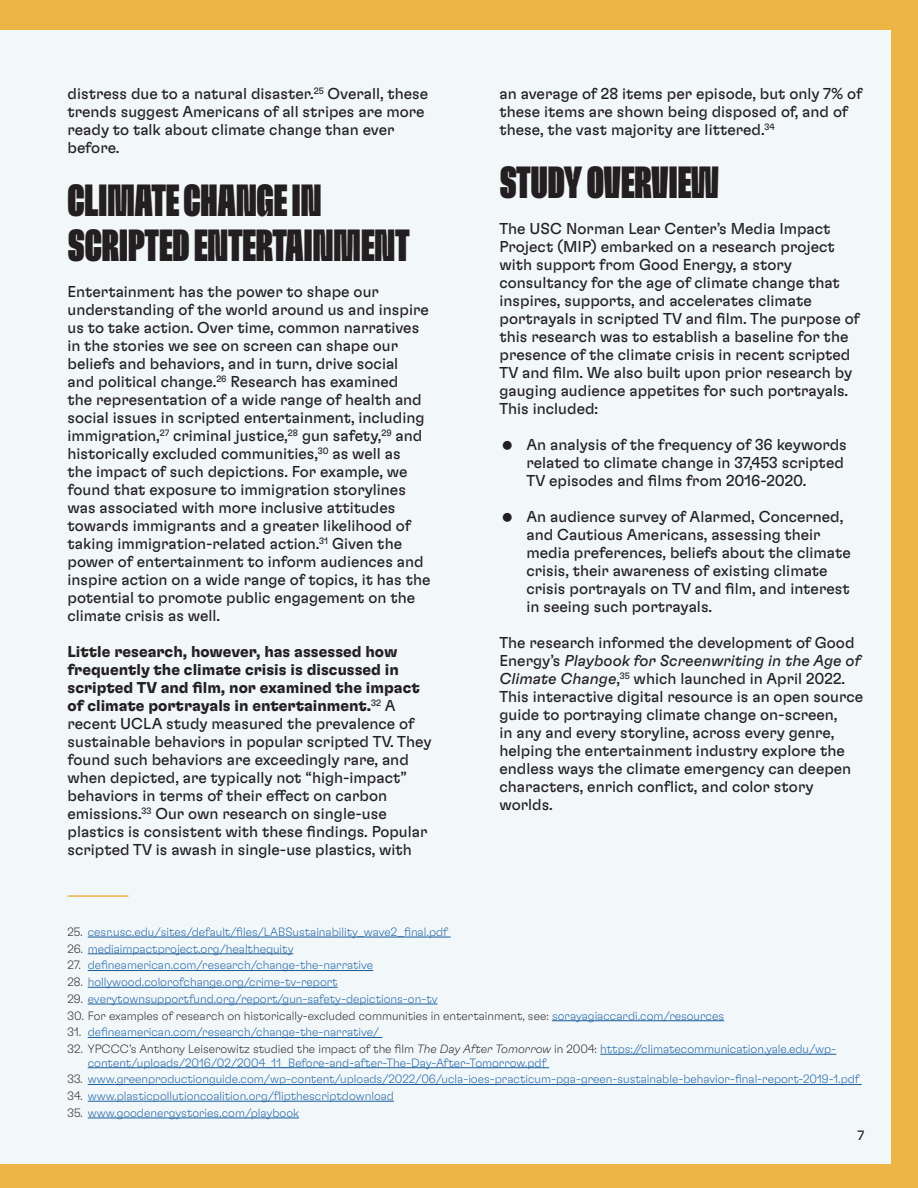
<style>
.page{position:relative;width:918px;height:1188px;background:#ecb545}
.page>*{position:absolute;margin:0;border:0;box-sizing:border-box;transform-origin:0 0}
.t1{font:45px "GT Flexa X Cm Bl";letter-spacing:-.01em;color:#231f20}
.t2{font:15.75px/18px "GT Flexa";color:#231f20}
.t3{font:13.5px "GT Flexa";color:#231f20}
.t4{font:100 12px/13.5px "GT Flexa";color:#175d9e}
.t5{font:100 12px "GT Flexa";color:#231f20}
.s1{font-weight:700}
.s2{font-style:italic}
.s3{color:#231f20}
.s4{color:#175d9e}
.s5{font-style:italic;color:#231f20}
</style>
<div class="page">
<div style="left:1px;top:30px;width:890px;height:1134px;background:#f2f7fa"></div>
<hr style="left:88px;top:937px;width:363px;height:1px;background:#175d9e">
<hr style="left:88px;top:953px;width:205px;height:1px;background:#175d9e">
<hr style="left:88px;top:970px;width:285px;height:1px;background:#175d9e">
<hr style="left:88px;top:987px;width:250px;height:1px;background:#175d9e">
<hr style="left:88px;top:1004px;width:349px;height:1px;background:#175d9e">
<hr style="left:552px;top:1020px;width:172px;height:1px;background:#175d9e">
<hr style="left:88px;top:1037px;width:294px;height:1px;background:#175d9e">
<hr style="left:600px;top:1054px;width:236px;height:1px;background:#175d9e">
<hr style="left:88px;top:1067px;width:461px;height:1px;background:#175d9e">
<hr style="left:88px;top:1084px;width:774px;height:1px;background:#175d9e">
<hr style="left:88px;top:1101px;width:306px;height:1px;background:#175d9e">
<hr style="left:88px;top:1118px;width:211px;height:1px;background:#175d9e">
<hr style="left:68px;top:895px;width:61px;height:2px;background:#ecb545">
<p class="t2" style="left:68px;top:84px;width:362px">distress due to a natural disaster.<sup>25</sup> Overall, these trends suggest Americans of all stripes are more ready to talk about climate change than ever before.</p>
<p class="t1" style="left:68px;top:173px;width:256px">CLIMATE CHANGE IN</p>
<p class="t1" style="left:68px;top:218px;width:344px">SCRIPTED ENTERTAINMENT</p>
<p class="t2" style="left:68px;top:282px;width:364px">Entertainment has the power to shape our understanding of the world around us and inspire us to take action. Over time, common narratives in the stories we see on screen can shape our beliefs and behaviors, and in turn, drive social<br>and political change.<sup>26</sup> Research has examined<br>the representation of a wide range of health and social issues in scripted entertainment, including immigration,<sup>27</sup> criminal justice,<sup>28</sup> gun safety,<sup>29</sup> and historically excluded communities,<sup>30</sup> as well as<br>the impact of such depictions. For example, we found that exposure to immigration storylines was associated with more inclusive attitudes towards immigrants and a greater likelihood of taking immigration-related action.<sup>31</sup> Given the power of entertainment to inform audiences and inspire action on a wide range of topics, it has the potential to promote public engagement on the climate crisis as well.</p>
<p class="t2" style="left:68px;top:642px;width:366px"><span class="s1">Little research, however, has assessed how frequently the climate crisis is discussed in scripted TV and film, nor examined the impact of climate portrayals in entertainment.</span><sup>32</sup> A recent UCLA study measured the prevalence of sustainable behaviors in popular scripted TV. They found such behaviors are exceedingly rare, and when depicted, are typically not “high-impact” behaviors in terms of their effect on carbon emissions.<sup>33</sup> Our own research on single-use plastics is consistent with these findings. Popular scripted TV is awash in single-use plastics, with</p>
<p class="t2" style="left:500px;top:84px;width:365px">an average of 28 items per episode, but only 7% of these items are shown being disposed of, and of these, the vast majority are littered.<sup>34</sup></p>
<p class="t1" style="left:500px;top:155px;width:221px">STUDY OVERVIEW</p>
<p class="t2" style="left:500px;top:219px;width:362px">The USC Norman Lear Center’s Media Impact Project (MIP) embarked on a research project with support from Good Energy, a story consultancy for the age of climate change that inspires, supports, and accelerates climate portrayals in scripted TV and film. The purpose of this research was to establish a baseline for the presence of the climate crisis in recent scripted TV and film. We also built upon prior research by gauging audience appetites for such portrayals.<br>This included:</p>
<p class="t2" style="left:526px;top:435px;width:322px">An analysis of the frequency of 36 keywords related to climate change in 37,453 scripted<br>TV episodes and films from 2016-2020.</p>
<p class="t2" style="left:526px;top:507px;width:326px">An audience survey of Alarmed, Concerned, and Cautious Americans, assessing their media preferences, beliefs about the climate crisis, their awareness of existing climate crisis portrayals on TV and film, and interest in seeing such portrayals.</p>
<p class="t2" style="left:500px;top:633px;width:365px">The research informed the development of Good Energy’s <span class="s2">Playbook for Screenwriting in the Age of Climate Change</span>,<sup>35</sup> which launched in April 2022.<br>This interactive digital resource is an open source guide to portraying climate change on-screen,<br>in any and every storyline, across every genre, helping the entertainment industry explore the endless ways the climate emergency can deepen characters, enrich conflict, and color story worlds.</p>
<p class="t4" style="left:68px;top:925px;width:382px"><span class="s3">25.</span> cesr.usc.edu/sites/default/files/LABSustainability_wave2_final.pdf</p>
<p class="t4" style="left:68px;top:941px;width:228px"><span class="s3">26.</span> mediaimpactproject.org/healthequity</p>
<p class="t4" style="left:68px;top:958px;width:307px"><span class="s3">27.</span> defineamerican.com/research/change-the-narrative</p>
<p class="t4" style="left:68px;top:975px;width:272px"><span class="s3">28.</span> hollywood.colorofchange.org/crime-tv-report</p>
<p class="t4" style="left:68px;top:991px;width:372px"><span class="s3">29.</span> everytownsupportfund.org/report/gun-safety-depictions-on-tv</p>
<p class="t5" style="left:68px;top:1008px;width:658px">30. For examples of research on historically-excluded communities in entertainment, see: <span class="s4">sorayagiaccardi.com/resources</span></p>
<p class="t4" style="left:68px;top:1025px;width:313px"><span class="s3">31.</span> defineamerican.com/research/change-the-narrative/</p>
<p class="t4" style="left:88px;top:1042px;width:750px;text-indent:-20px"><span class="s3">32. YPCCC’s Anthony Leiserowitz studied the impact of the film</span> <span class="s5">The Day After Tomorrow</span> <span class="s3">in 2004:</span> https://climatecommunication.yale.edu/wp&shy;content/uploads/2016/02/2004_11_Before-and-after-The-Day-After-Tomorrow.pdf</p>
<p class="t4" style="left:68px;top:1072px;width:794px"><span class="s3">33.</span> www.greenproductionguide.com/wp-content/uploads/2022/06/ucla-ioes-practicum-pga-green-sustainable-behavior-final-report-2019-1.pdf</p>
<p class="t4" style="left:68px;top:1089px;width:328px"><span class="s3">34.</span> www.plasticpollutioncoalition.org/flipthescriptdownload</p>
<p class="t4" style="left:68px;top:1105px;width:233px"><span class="s3">35.</span> www.goodenergystories.com/playbook</p>
<p class="t3" style="left:857px;top:1127px;width:8px">7</p>
</div>
